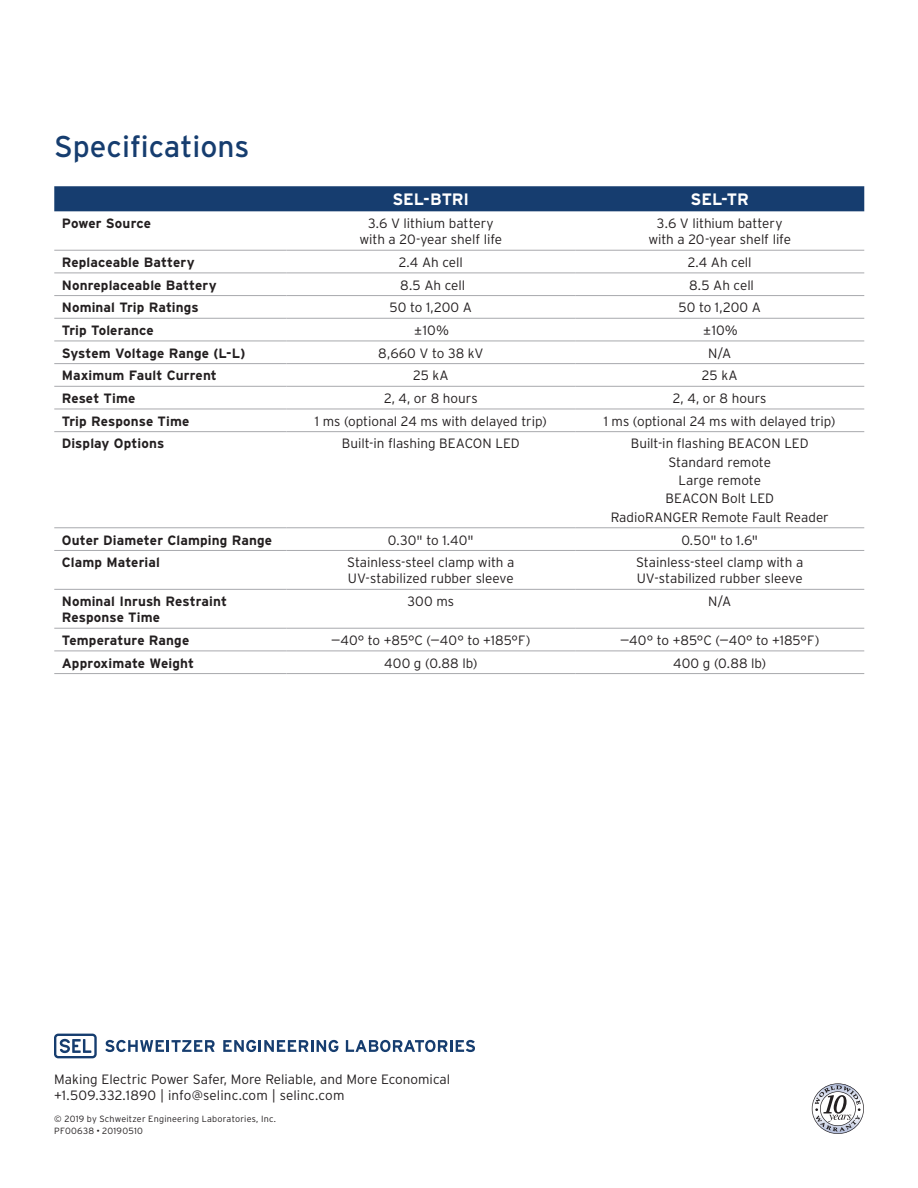
<style>
.page{position:relative;width:918px;height:1188px;background:#fff}
.page>*{position:absolute;margin:0;border:0;box-sizing:border-box;transform-origin:0 0}
.Heading___h1{font:30px "Interstate Poly";color:#163d6f}
.Spec_Table_Header{font:700 16.5px "Interstate Poly";letter-spacing:-.005em;color:#fff}
.Table_Body{font:300 13.5px/16.2px "Interstate Poly";color:#231f20}
.Table_Heading{font:700 13.5px/16.2px "Interstate Poly";letter-spacing:.01em;color:#231f20}
.t1{font:300 9px "Interstate Poly";letter-spacing:.025em;color:#231f20}
.s1{font-weight:900}
</style>
<div class="page">
<svg style="left:812px;top:1083px;width:52px;height:51px"></svg>
<svg style="left:54px;top:1034px;width:43px;height:24px"></svg>
<svg style="left:105px;top:1040px;width:110px;height:12px"></svg>
<svg style="left:223px;top:1040px;width:115px;height:12px"></svg>
<svg style="left:346px;top:1040px;width:129px;height:12px"></svg>
<div style="left:54px;top:186px;width:810px;height:25px;background:#163d6f"></div>
<hr style="left:54px;top:250px;width:232px;height:1px;background:#a8a9ad">
<hr style="left:54px;top:273px;width:232px;height:1px;background:#a8a9ad">
<hr style="left:54px;top:295px;width:232px;height:1px;background:#a8a9ad">
<hr style="left:54px;top:318px;width:232px;height:1px;background:#a8a9ad">
<hr style="left:54px;top:341px;width:232px;height:1px;background:#a8a9ad">
<hr style="left:54px;top:363px;width:232px;height:1px;background:#a8a9ad">
<hr style="left:54px;top:386px;width:232px;height:1px;background:#a8a9ad">
<hr style="left:54px;top:409px;width:232px;height:1px;background:#a8a9ad">
<hr style="left:54px;top:431px;width:232px;height:1px;background:#a8a9ad">
<hr style="left:54px;top:527px;width:232px;height:1px;background:#a8a9ad">
<hr style="left:54px;top:550px;width:232px;height:1px;background:#a8a9ad">
<hr style="left:54px;top:589px;width:232px;height:1px;background:#a8a9ad">
<hr style="left:54px;top:628px;width:232px;height:1px;background:#a8a9ad">
<hr style="left:54px;top:651px;width:232px;height:1px;background:#a8a9ad">
<hr style="left:54px;top:673px;width:232px;height:1px;background:#a8a9ad">
<hr style="left:286px;top:250px;width:289px;height:1px;background:#a8a9ad">
<hr style="left:575px;top:250px;width:289px;height:1px;background:#a8a9ad">
<hr style="left:286px;top:273px;width:289px;height:1px;background:#a8a9ad">
<hr style="left:575px;top:273px;width:289px;height:1px;background:#a8a9ad">
<hr style="left:286px;top:295px;width:289px;height:1px;background:#a8a9ad">
<hr style="left:575px;top:295px;width:289px;height:1px;background:#a8a9ad">
<hr style="left:286px;top:318px;width:289px;height:1px;background:#a8a9ad">
<hr style="left:575px;top:318px;width:289px;height:1px;background:#a8a9ad">
<hr style="left:286px;top:341px;width:289px;height:1px;background:#a8a9ad">
<hr style="left:575px;top:341px;width:289px;height:1px;background:#a8a9ad">
<hr style="left:286px;top:363px;width:289px;height:1px;background:#a8a9ad">
<hr style="left:575px;top:363px;width:289px;height:1px;background:#a8a9ad">
<hr style="left:286px;top:386px;width:289px;height:1px;background:#a8a9ad">
<hr style="left:575px;top:386px;width:289px;height:1px;background:#a8a9ad">
<hr style="left:286px;top:409px;width:289px;height:1px;background:#a8a9ad">
<hr style="left:575px;top:409px;width:289px;height:1px;background:#a8a9ad">
<hr style="left:286px;top:431px;width:289px;height:1px;background:#a8a9ad">
<hr style="left:575px;top:431px;width:289px;height:1px;background:#a8a9ad">
<hr style="left:286px;top:527px;width:289px;height:1px;background:#a8a9ad">
<hr style="left:575px;top:527px;width:289px;height:1px;background:#a8a9ad">
<hr style="left:286px;top:550px;width:289px;height:1px;background:#a8a9ad">
<hr style="left:575px;top:550px;width:289px;height:1px;background:#a8a9ad">
<hr style="left:286px;top:589px;width:289px;height:1px;background:#a8a9ad">
<hr style="left:575px;top:589px;width:289px;height:1px;background:#a8a9ad">
<hr style="left:286px;top:628px;width:289px;height:1px;background:#a8a9ad">
<hr style="left:575px;top:628px;width:289px;height:1px;background:#a8a9ad">
<hr style="left:286px;top:651px;width:289px;height:1px;background:#a8a9ad">
<hr style="left:575px;top:651px;width:289px;height:1px;background:#a8a9ad">
<hr style="left:286px;top:673px;width:289px;height:1px;background:#a8a9ad">
<hr style="left:575px;top:673px;width:289px;height:1px;background:#a8a9ad">
<p class="Heading___h1" style="left:54px;top:125px;width:197px">Specifications</p>
<p class="Spec_Table_Header" style="left:392px;top:188px;width:78px">SEL-BTRI</p>
<p class="Spec_Table_Header" style="left:691px;top:188px;width:60px">SEL-TR</p>
<p class="Table_Heading" style="left:62px;top:215px;width:91px">Power Source</p>
<p class="Table_Body" style="left:359px;top:214px;width:144px;text-align:center">3.6 V lithium battery with a 20-year shelf life</p>
<p class="Table_Body" style="left:648px;top:214px;width:144px;text-align:center">3.6 V lithium battery with a 20-year shelf life</p>
<p class="Table_Heading" style="left:62px;top:254px;width:134px">Replaceable Battery</p>
<p class="Table_Body" style="left:399px;top:253px;width:65px">2.4 Ah cell</p>
<p class="Table_Body" style="left:688px;top:253px;width:65px">2.4 Ah cell</p>
<p class="Table_Heading" style="left:62px;top:276px;width:156px">Nonreplaceable Battery</p>
<p class="Table_Body" style="left:400px;top:276px;width:66px">8.5 Ah cell</p>
<p class="Table_Body" style="left:689px;top:276px;width:66px">8.5 Ah cell</p>
<p class="Table_Heading" style="left:62px;top:299px;width:139px">Nominal Trip Ratings</p>
<p class="Table_Body" style="left:390px;top:299px;width:84px">50 to 1,200 A</p>
<p class="Table_Body" style="left:679px;top:299px;width:84px">50 to 1,200 A</p>
<p class="Table_Heading" style="left:62px;top:322px;width:94px">Trip Tolerance</p>
<p class="Table_Body" style="left:413px;top:321px;width:38px">±10%</p>
<p class="Table_Body" style="left:702px;top:321px;width:38px">±10%</p>
<p class="Table_Heading" style="left:62px;top:344px;width:185px">System Voltage Range (L-L)</p>
<p class="Table_Body" style="left:378px;top:344px;width:107px">8,660 V to 38 kV</p>
<p class="Table_Body" style="left:708px;top:344px;width:25px">N/A</p>
<p class="Table_Heading" style="left:62px;top:367px;width:157px">Maximum Fault Current</p>
<p class="Table_Body" style="left:413px;top:367px;width:37px">25 kA</p>
<p class="Table_Body" style="left:702px;top:367px;width:37px">25 kA</p>
<p class="Table_Heading" style="left:62px;top:390px;width:75px">Reset Time</p>
<p class="Table_Body" style="left:384px;top:389px;width:95px">2, 4, or 8 hours</p>
<p class="Table_Body" style="left:673px;top:389px;width:95px">2, 4, or 8 hours</p>
<p class="Table_Heading" style="left:62px;top:412px;width:129px">Trip Response Time</p>
<p class="Table_Body" style="left:315px;top:412px;width:233px">1 ms (optional 24 ms with delayed trip)</p>
<p class="Table_Body" style="left:604px;top:412px;width:233px">1 ms (optional 24 ms with delayed trip)</p>
<p class="Table_Heading" style="left:62px;top:435px;width:104px">Display Options</p>
<p class="Table_Body" style="left:342px;top:435px;width:179px">Built-in flashing BEACON LED</p>
<p class="Table_Body" style="left:631px;top:435px;width:179px">Built-in flashing BEACON LED</p>
<p class="Table_Body" style="left:668px;top:453px;width:104px">Standard remote</p>
<p class="Table_Body" style="left:679px;top:471px;width:84px">Large remote</p>
<p class="Table_Body" style="left:665px;top:490px;width:110px">BEACON Bolt LED</p>
<p class="Table_Body" style="left:611px;top:508px;width:220px">RadioRANGER Remote Fault Reader</p>
<p class="Table_Heading" style="left:62px;top:531px;width:212px">Outer Diameter Clamping Range</p>
<p class="Table_Body" style="left:388px;top:531px;width:87px">0.30" to 1.40"</p>
<p class="Table_Body" style="left:681px;top:531px;width:78px">0.50" to 1.6"</p>
<p class="Table_Heading" style="left:62px;top:554px;width:100px">Clamp Material</p>
<p class="Table_Body" style="left:347px;top:554px;width:169px">Stainless-steel clamp with a<br>UV-stabilized rubber sleeve</p>
<p class="Table_Body" style="left:636px;top:554px;width:169px">Stainless-steel clamp with a<br>UV-stabilized rubber sleeve</p>
<p class="Table_Heading" style="left:62px;top:593px;width:167px">Nominal Inrush Restraint<br>Response Time</p>
<p class="Table_Body" style="left:408px;top:592px;width:48px">300 ms</p>
<p class="Table_Body" style="left:708px;top:592px;width:25px">N/A</p>
<p class="Table_Heading" style="left:62px;top:632px;width:129px">Temperature Range</p>
<p class="Table_Body" style="left:331px;top:631px;width:201px">–40° to +85°C (–40° to +185°F)</p>
<p class="Table_Body" style="left:620px;top:631px;width:201px">–40° to +85°C (–40° to +185°F)</p>
<p class="Table_Heading" style="left:62px;top:654px;width:134px">Approximate Weight</p>
<p class="Table_Body" style="left:384px;top:654px;width:95px">400 g (0.88 lb)</p>
<p class="Table_Body" style="left:673px;top:654px;width:95px">400 g (0.88 lb)</p>
<p class="Table_Body" style="left:54px;top:1070px;width:397px">Making Electric Power Safer, More Reliable, and More Economical +1.509.332.1890 | info@selinc.com | selinc.com</p>
<p class="t1" style="left:54px;top:1112px;width:223px">© 2019 by Schweitzer Engineering Laboratories, Inc.</p>
<p class="t1" style="left:54px;top:1124px;width:90px">PF00638 <span class="s1">·</span> 20190510</p>
</div>
